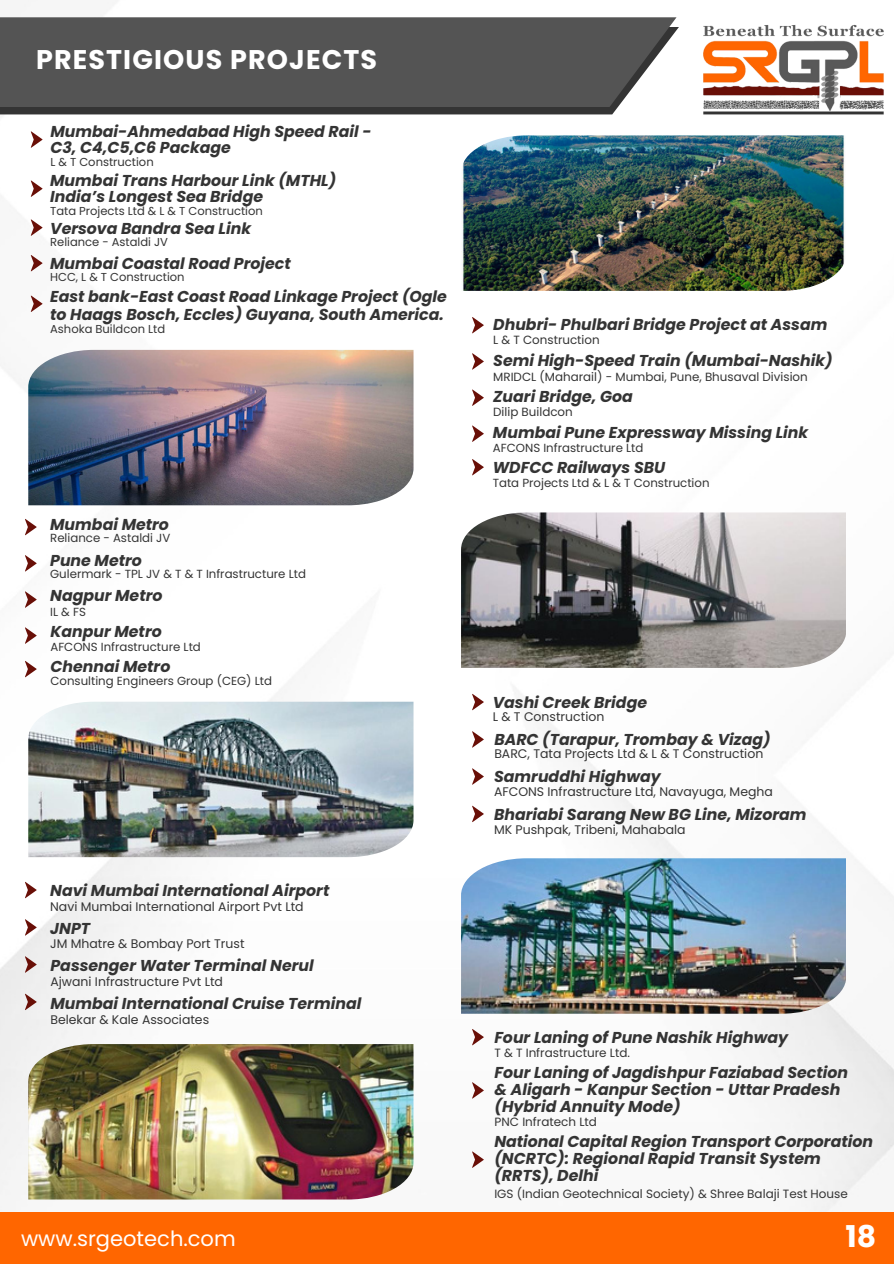
<style>
.page{position:relative;width:894px;height:1264px;background:#fff}
.page>*{position:absolute;margin:0;border:0;box-sizing:border-box;transform-origin:0 0}
.t1{font:700 30px "Poppins";color:#fff}
.t2{font:700 27px "Poppins";letter-spacing:.04em;color:#fff}
.t3{font:21px "Poppins";color:#fff}
.t4{font:italic 700 15.75px/16.8px "Poppins";color:#343434}
.t5{font:12.45px "Poppins";color:#343434}
.t6{font:12px "Poppins";color:#343434}
.t7{font:11.85px "Poppins";color:#343434}
.t8{font:11.7px "Poppins";color:#343434}
.t9{font:11.55px "Poppins";color:#343434}
</style>
<div class="page">
<img style="left:0;top:0;width:893px;height:1212px">
<svg style="left:0;top:27px;width:679px;height:87px;fill:#343434"></svg>
<div style="left:0;top:17px;width:676px;height:90px;background:#545454"></div>
<img style="left:693px;top:15px;width:199px;height:110px">
<img style="left:461px;top:135px;width:384px;height:156px">
<img style="left:28px;top:350px;width:385px;height:155px">
<img style="left:461px;top:512px;width:384px;height:156px">
<img style="left:28px;top:701px;width:385px;height:156px">
<img style="left:461px;top:858px;width:384px;height:155px">
<img style="left:28px;top:1044px;width:385px;height:155px">
<svg style="left:31px;top:131px;width:11px;height:17px"></svg>
<svg style="left:31px;top:180px;width:11px;height:17px"></svg>
<svg style="left:31px;top:219px;width:11px;height:17px"></svg>
<svg style="left:31px;top:255px;width:11px;height:16px"></svg>
<svg style="left:31px;top:295px;width:11px;height:17px"></svg>
<svg style="left:472px;top:317px;width:11px;height:16px"></svg>
<svg style="left:472px;top:353px;width:11px;height:16px"></svg>
<svg style="left:472px;top:389px;width:11px;height:17px"></svg>
<svg style="left:472px;top:425px;width:11px;height:17px"></svg>
<svg style="left:472px;top:459px;width:11px;height:16px"></svg>
<svg style="left:25px;top:519px;width:11px;height:16px"></svg>
<svg style="left:25px;top:555px;width:11px;height:16px"></svg>
<svg style="left:25px;top:591px;width:11px;height:17px"></svg>
<svg style="left:25px;top:627px;width:11px;height:16px"></svg>
<svg style="left:25px;top:661px;width:11px;height:16px"></svg>
<svg style="left:472px;top:694px;width:11px;height:16px"></svg>
<svg style="left:472px;top:731px;width:11px;height:16px"></svg>
<svg style="left:472px;top:768px;width:11px;height:16px"></svg>
<svg style="left:472px;top:805px;width:11px;height:17px"></svg>
<svg style="left:25px;top:881px;width:11px;height:17px"></svg>
<svg style="left:25px;top:919px;width:11px;height:16px"></svg>
<svg style="left:25px;top:956px;width:11px;height:16px"></svg>
<svg style="left:25px;top:993px;width:11px;height:17px"></svg>
<svg style="left:472px;top:1028px;width:11px;height:17px"></svg>
<svg style="left:472px;top:1082px;width:11px;height:16px"></svg>
<svg style="left:472px;top:1151px;width:11px;height:16px"></svg>
<div style="left:0;top:1212px;width:893px;height:51px;background:#f60"></div>
<h2 class="t2" style="left:36px;top:41px;width:342px">PRESTIGIOUS PROJECTS</h2>
<p class="t4" style="left:50px;top:124px;width:322px;line-height:15.8px">Mumbai-Ahmedabad High Speed Rail -<br>C3, C4,C5,C6 Package</p>
<p class="t9" style="left:50px;top:154px;width:105px">L &amp; T Construction</p>
<p class="t4" style="left:50px;top:173px;width:287px;line-height:15.8px">Mumbai Trans Harbour Link (MTHL)<br>India’s Longest Sea Bridge</p>
<p class="t9" style="left:50px;top:203px;width:214px">Tata Projects Ltd &amp; L &amp; T Construction</p>
<p class="t4" style="left:50px;top:220px;width:202px">Versova Bandra Sea Link</p>
<p class="t9" style="left:50px;top:234px;width:119px">Reliance - Astaldi JV</p>
<p class="t4" style="left:50px;top:255px;width:242px">Mumbai Coastal Road Project</p>
<p class="t9" style="left:50px;top:269px;width:136px">HCC, L &amp; T Construction</p>
<p class="t4" style="left:50px;top:287px;width:398px;line-height:18px">East bank-East Coast Road Linkage Project (Ogle to Haags Bosch, Eccles) Guyana, South America.</p>
<p class="t9" style="left:50px;top:321px;width:116px">Ashoka Buildcon Ltd</p>
<p class="t4" style="left:50px;top:516px;width:120px">Mumbai Metro</p>
<p class="t8" style="left:50px;top:530px;width:122px">Reliance - Astaldi JV</p>
<p class="t4" style="left:50px;top:551px;width:93px">Pune Metro</p>
<p class="t8" style="left:50px;top:565px;width:257px">Gulermark - TPL JV &amp; T &amp; T Infrastructure Ltd</p>
<p class="t4" style="left:50px;top:587px;width:114px">Nagpur Metro</p>
<p class="t8" style="left:50px;top:603px;width:37px">IL &amp; FS</p>
<p class="t4" style="left:50px;top:623px;width:113px">Kanpur Metro</p>
<p class="t8" style="left:50px;top:638px;width:152px">AFCONS Infrastructure Ltd</p>
<p class="t4" style="left:50px;top:658px;width:121px">Chennai Metro</p>
<p class="t8" style="left:50px;top:672px;width:223px">Consulting Engineers Group (CEG) Ltd</p>
<p class="t4" style="left:50px;top:882px;width:281px">Navi Mumbai International Airport</p>
<p class="t5" style="left:50px;top:897px;width:255px">Navi Mumbai International Airport Pvt Ltd</p>
<p class="t4" style="left:50px;top:919px;width:42px">JNPT</p>
<p class="t5" style="left:50px;top:935px;width:196px">JM Mhatre &amp; Bombay Port Trust</p>
<p class="t4" style="left:50px;top:957px;width:265px">Passenger Water Terminal Nerul</p>
<p class="t5" style="left:50px;top:972px;width:174px">Ajwani Infrastructure Pvt Ltd</p>
<p class="t4" style="left:50px;top:994px;width:312px">Mumbai International Cruise Terminal</p>
<p class="t5" style="left:50px;top:1010px;width:160px">Belekar &amp; Kale Associates</p>
<p class="t4" style="left:493px;top:316px;width:335px">Dhubri- Phulbari Bridge Project at Assam</p>
<p class="t7" style="left:493px;top:331px;width:108px">L &amp; T Construction</p>
<p class="t4" style="left:493px;top:352px;width:341px">Semi High-Speed Train (Mumbai-Nashik)</p>
<p class="t7" style="left:493px;top:368px;width:316px">MRIDCL (Maharail) - Mumbai, Pune, Bhusaval Division</p>
<p class="t4" style="left:493px;top:388px;width:141px">Zuari Bridge, Goa</p>
<p class="t7" style="left:493px;top:403px;width:81px">Dilip Buildcon</p>
<p class="t4" style="left:493px;top:424px;width:317px">Mumbai Pune Expressway Missing Link</p>
<p class="t8" style="left:493px;top:439px;width:152px">AFCONS Infrastructure Ltd</p>
<p class="t4" style="left:492px;top:459px;width:174px">WDFCC Railways SBU</p>
<p class="t8" style="left:492px;top:475px;width:218px">Tata Projects Ltd &amp; L &amp; T Construction</p>
<p class="t4" style="left:492px;top:694px;width:156px">Vashi Creek Bridge</p>
<p class="t5" style="left:492px;top:708px;width:113px">L &amp; T Construction</p>
<p class="t4" style="left:494px;top:730px;width:278px">BARC (Tarapur, Trombay &amp; Vizag)</p>
<p class="t5" style="left:494px;top:745px;width:270px">BARC, Tata Projects Ltd &amp; L &amp; T Construction</p>
<p class="t4" style="left:494px;top:768px;width:168px">Samruddhi Highway</p>
<p class="t5" style="left:494px;top:783px;width:280px">AFCONS Infrastructure Ltd, Navayuga, Megha</p>
<p class="t4" style="left:494px;top:806px;width:314px">Bhariabi Sarang New BG Line, Mizoram</p>
<p class="t5" style="left:494px;top:820px;width:193px">MK Pushpak, Tribeni, Mahabala</p>
<p class="t4" style="left:494px;top:1028px;width:295px">Four Laning of Pune Nashik Highway</p>
<p class="t4" style="left:494px;top:1063px;width:355px">Four Laning of Jagdishpur Faziabad Section &amp; Aligarh - Kanpur Section - Uttar Pradesh (Hybrid Annuity Mode)</p>
<p class="t6" style="left:494px;top:1113px;width:104px">PNC Infratech Ltd</p>
<p class="t4" style="left:494px;top:1133px;width:380px">National Capital Region Transport Corporation (NCRTC): Regional Rapid Transit System (RRTS), Delhi</p>
<p class="t6" style="left:494px;top:1185px;width:355px">IGS (Indian Geotechnical Society) &amp; Shree Balaji Test House</p>
<p class="t6" style="left:494px;top:1044px;width:137px">T &amp; T Infrastructure Ltd.</p>
<h3 class="t3" style="left:21px;top:1224px;width:216px">www.srgeotech.com</h3>
<h1 class="t1" style="left:845px;top:1215px;width:32px">18</h1>
</div>
